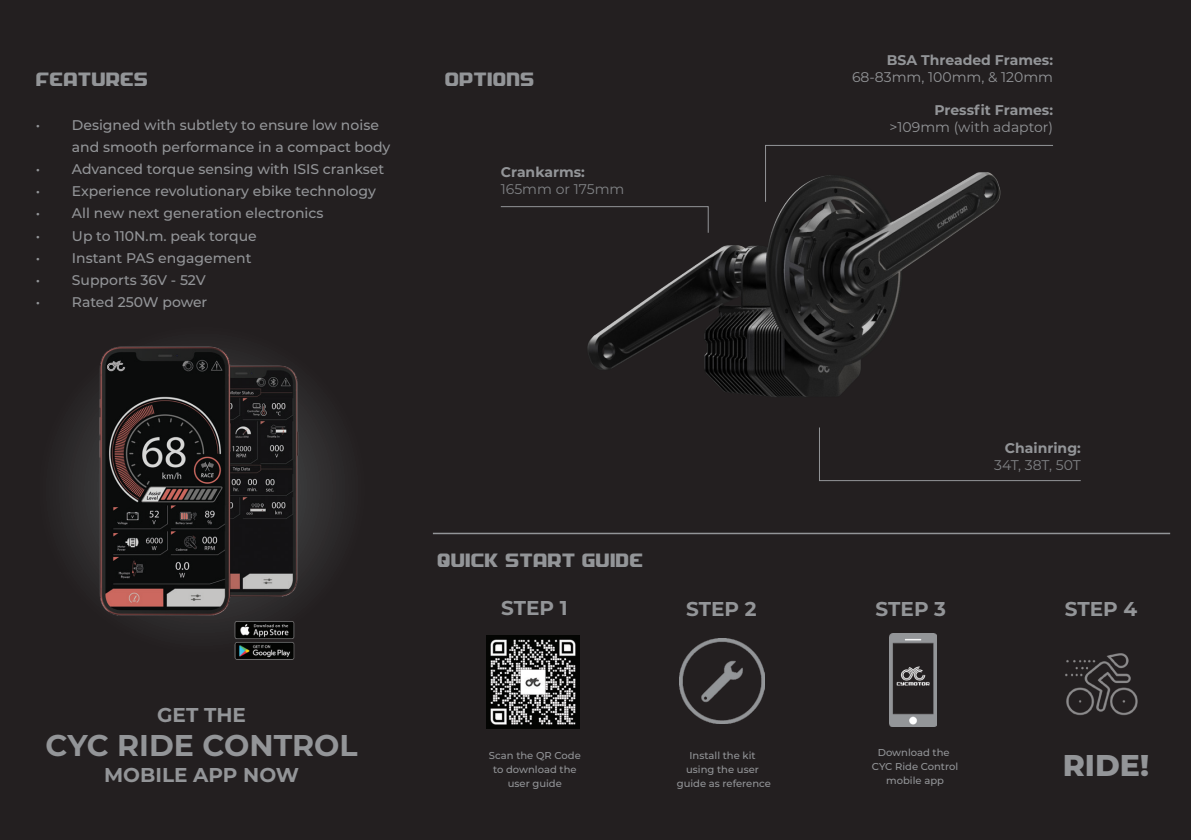
<style>
.page{position:relative;width:1191px;height:840px;background:#fff}
.page>*{position:absolute;margin:0;border:0;box-sizing:border-box;transform-origin:0 0}
.t1{font:700 30px "Montserrat";color:#939598}
.t2{font:800 30px "Montserrat";color:#939598}
.t3{font:700 20px "Montserrat";color:#939598}
.t4{font:20px "Soldier";color:#939598}
.t5{font:500 14px/22px "Montserrat";color:#939598}
.t6{font:700 14px "Montserrat";color:#939598}
.t7{font:14px "Montserrat";color:#939598}
.t8{font:14px "Montserrat";color:#808285}
.t9{font:500 10px/14px "Montserrat";color:#939598;text-align:center}
</style>
<div class="page">
<div style="left:0;top:0;width:1191px;height:839px;background:#231f20"></div>
<svg style="left:65px;top:396px;width:274px;height:188px"></svg>
<img style="left:1065px;top:653px;width:73px;height:63px">
<hr style="left:433px;top:532px;width:737px;height:2px;background:#939598">
<svg style="left:500px;top:206px;width:71px;height:2px"></svg>
<svg style="left:819px;top:437px;width:262px;height:44px"></svg>
<img style="left:486px;top:635px;width:94px;height:93px">
<img style="left:679px;top:638px;width:85px;height:85px">
<img style="left:889px;top:633px;width:48px;height:92px">
<img style="left:571px;top:145px;width:446px;height:292px">
<img style="left:234px;top:634px;width:61px;height:26px">
<img style="left:96px;top:346px;width:205px;height:288px">
<h2 class="t4" style="left:36px;top:67px;width:114px">FEATURES</h2>
<p class="t5" style="left:72px;top:114px;width:320px;text-indent:-36px">• Designed with subtlety to ensure low noise and smooth performance in a compact body</p>
<p class="t5" style="left:36px;top:158px;width:350px">• Advanced torque sensing with ISIS crankset</p>
<p class="t5" style="left:36px;top:180px;width:341px">• Experience revolutionary ebike technology</p>
<p class="t5" style="left:36px;top:202px;width:289px">• All new next generation electronics</p>
<p class="t5" style="left:36px;top:224px;width:222px">• Up to 110N.m. peak torque</p>
<p class="t5" style="left:36px;top:246px;width:217px">• Instant PAS engagement</p>
<p class="t5" style="left:36px;top:268px;width:171px">• Supports 36V - 52V</p>
<p class="t5" style="left:36px;top:290px;width:173px">• Rated 250W power</p>
<h2 class="t4" style="left:445px;top:67px;width:91px">OPTIONS</h2>
<p class="t6" style="left:501px;top:161px;width:86px">Crankarms:</p>
<p class="t8" style="left:501px;top:179px;width:125px">165mm or 175mm</p>
<p class="t6" style="left:887px;top:50px;width:168px">BSA Threaded Frames:</p>
<p class="t7" style="left:852px;top:67px;width:202px">68-83mm, 100mm, &amp; 120mm</p>
<p class="t6" style="left:934px;top:100px;width:120px">Pressfit Frames:</p>
<p class="t7" style="left:889px;top:118px;width:165px">&gt;109mm (with adaptor)</p>
<h2 class="t3" style="left:157px;top:699px;width:90px">GET THE</h2>
<h1 class="t1" style="left:46px;top:723px;width:314px">CYC RIDE CONTROL</h1>
<h2 class="t3" style="left:104px;top:760px;width:196px">MOBILE APP NOW</h2>
<p class="t6" style="left:1005px;top:437px;width:77px">Chainring:</p>
<p class="t8" style="left:994px;top:455px;width:88px">34T, 38T, 50T</p>
<h2 class="t4" style="left:437px;top:547px;width:207px">QUICK START GUIDE</h2>
<h2 class="t3" style="left:501px;top:593px;width:68px">STEP 1</h2>
<h2 class="t3" style="left:686px;top:594px;width:72px">STEP 2</h2>
<h2 class="t3" style="left:875px;top:594px;width:72px">STEP 3</h2>
<h2 class="t3" style="left:1064px;top:594px;width:74px">STEP 4</h2>
<p class="t9" style="left:489px;top:747px;width:93px">Scan the QR Code to download the user guide</p>
<p class="t9" style="left:677px;top:747px;width:96px">Install the kit using the user guide as reference</p>
<p class="t9" style="left:872px;top:744px;width:88px">Download the<br>CYC Ride Control mobile app</p>
<h1 class="t2" style="left:1062px;top:742px;width:88px">RIDE!</h1>
</div>
